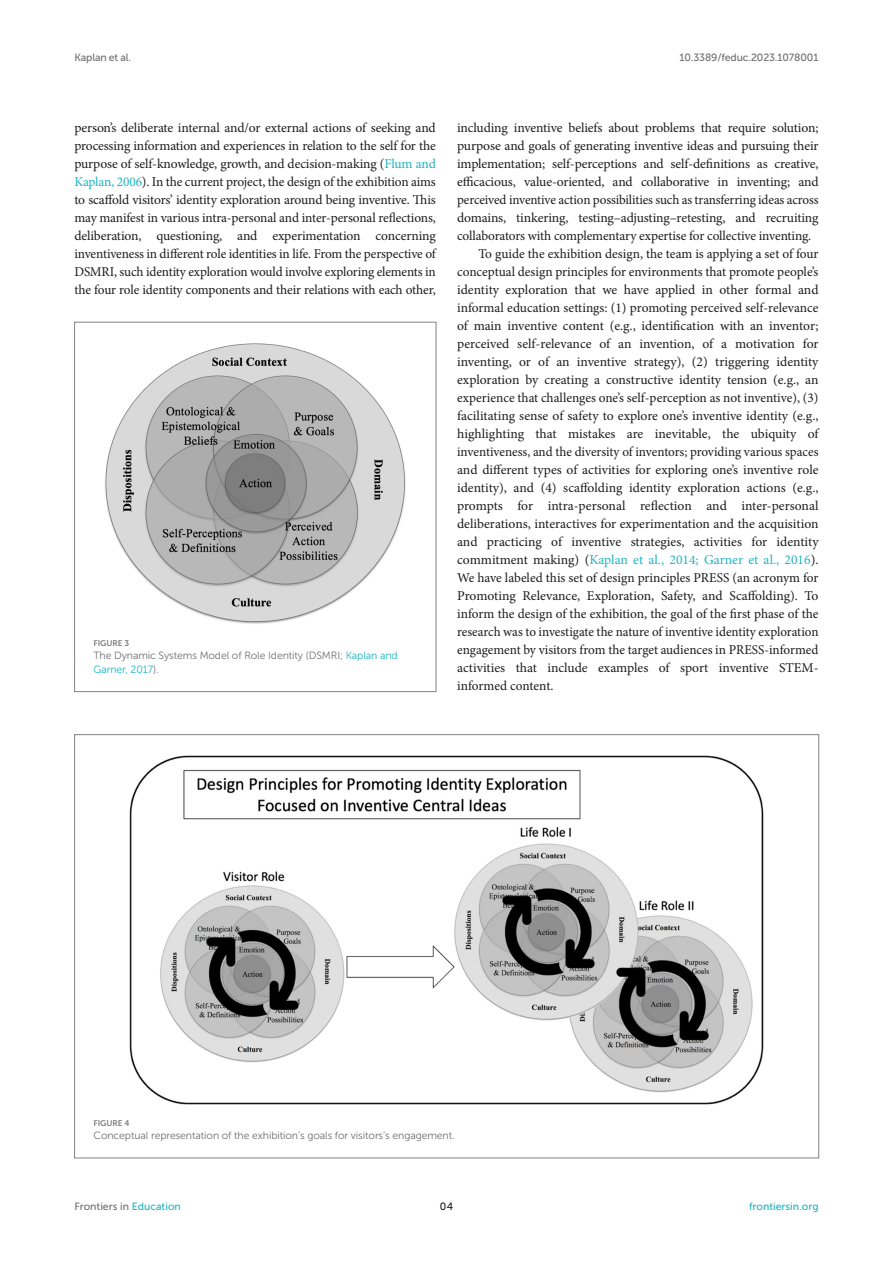
<style>
.page{position:relative;width:893px;height:1263px;background:#fff}
.page>*{position:absolute;margin:0;border:0;box-sizing:border-box;transform-origin:0 0}
.TEXT{font:13.5px/18px "Minion Pro";letter-spacing:-.005em;color:#1b1c1b;text-align:justify}
.TEXT_FLUSH{font:13.5px/18px "Minion Pro";letter-spacing:-.01em;color:#1b1c1b;text-align:justify}
.FIG_LEG{font:10.5px/13.5px "Museo Sans 300";letter-spacing:-.01em;color:#706f70}
.t1{font:10.5px "Museo Sans 500";letter-spacing:-.015em;color:#706f70}
.t2{font:10.5px "Museo Sans 500";color:#1db5c3}
.t3{font:10.5px "Museo Sans 500";color:#1b1c1b}
.FIG_HD{font:8.25px "Museo Sans 700";letter-spacing:-.01em;color:#7e7f7f}
.s1{color:#1db5c3}
</style>
<div class="page">
<img style="left:105px;top:343px;width:301px;height:281px">
<div style="left:74px;top:322px;width:362px;height:370px;border:1px solid #808285"></div>
<img style="left:129px;top:755px;width:635px;height:350px">
<p class="t1" style="left:74px;top:51px;width:58px">Kaplan et al.</p>
<p class="t1" style="left:680px;top:51px;width:140px">10.3389/feduc.2023.1078001</p>
<p class="TEXT_FLUSH" style="left:74px;top:119px;width:363px">person’s deliberate internal and/or external actions of seeking and processing information and experiences in relation to the self for the purpose of self-knowledge, growth, and decision-making (<span class="s1">Flum and Kaplan, 2006</span>). In the current project, the design of the exhibition aims to scaffold visitors’ identity exploration around being inventive. This may manifest in various intra-personal and inter-personal reflections, deliberation, questioning, and experimentation concerning inventiveness in different role identities in life. From the perspective of DSMRI, such identity exploration would involve exploring elements in the four role identity components and their relations with each other,</p>
<p class="TEXT_FLUSH" style="left:457px;top:119px;width:363px">including inventive beliefs about problems that require solution; purpose and goals of generating inventive ideas and pursuing their implementation; self-perceptions and self-definitions as creative, efficacious, value-oriented, and collaborative in inventing; and perceived inventive action possibilities such as transferring ideas across domains, tinkering, testing–adjusting–retesting, and recruiting collaborators with complementary expertise for collective inventing.</p>
<p class="TEXT" style="left:457px;top:245px;width:363px;text-indent:21px">To guide the exhibition design, the team is applying a set of four conceptual design principles for environments that promote people’s identity exploration that we have applied in other formal and informal education settings: (1) promoting perceived self-relevance of main inventive content (e.g., identification with an inventor; perceived self-relevance of an invention, of a motivation for inventing, or of an inventive strategy), (2) triggering identity exploration by creating a constructive identity tension (e.g., an experience that challenges one’s self-perception as not inventive), (3) facilitating sense of safety to explore one’s inventive identity (e.g., highlighting that mistakes are inevitable, the ubiquity of inventiveness, and the diversity of inventors; providing various spaces and different types of activities for exploring one’s inventive role identity), and (4) scaffolding identity exploration actions (e.g., prompts for intra-personal reflection and inter-personal deliberations, interactives for experimentation and the acquisition and practicing of inventive strategies, activities for identity commitment making) (<span class="s1">Kaplan et al., 2014; Garner et al., 2016</span>).<br>We have labeled this set of design principles PRESS (an acronym for Promoting Relevance, Exploration, Safety, and Scaffolding). To inform the design of the exhibition, the goal of the first phase of the research was to investigate the nature of inventive identity exploration engagement by visitors from the target audiences in PRESS-informed activities that include examples of sport inventive STEM&shy;informed content.</p>
<p class="FIG_HD" style="left:94px;top:638px;width:37px">FIGURE 3</p>
<p class="FIG_LEG" style="left:94px;top:649px;width:306px">The Dynamic Systems Model of Role Identity (DSMRI; <span class="s1">Kaplan and<br>Garner, 2017</span>).</p>
<p class="FIG_HD" style="left:94px;top:1118px;width:37px">FIGURE 4</p>
<p class="FIG_LEG" style="left:94px;top:1129px;width:363px">Conceptual representation of the exhibition’s goals for visitors’s engagement.</p>
<p class="t1" style="left:74px;top:1200px;width:108px">Frontiers in <span class="s1">Education</span></p>
<p class="t3" style="left:440px;top:1200px;width:15px">04</p>
<p class="t2" style="left:749px;top:1200px;width:71px">frontiersin.org</p>
</div>
